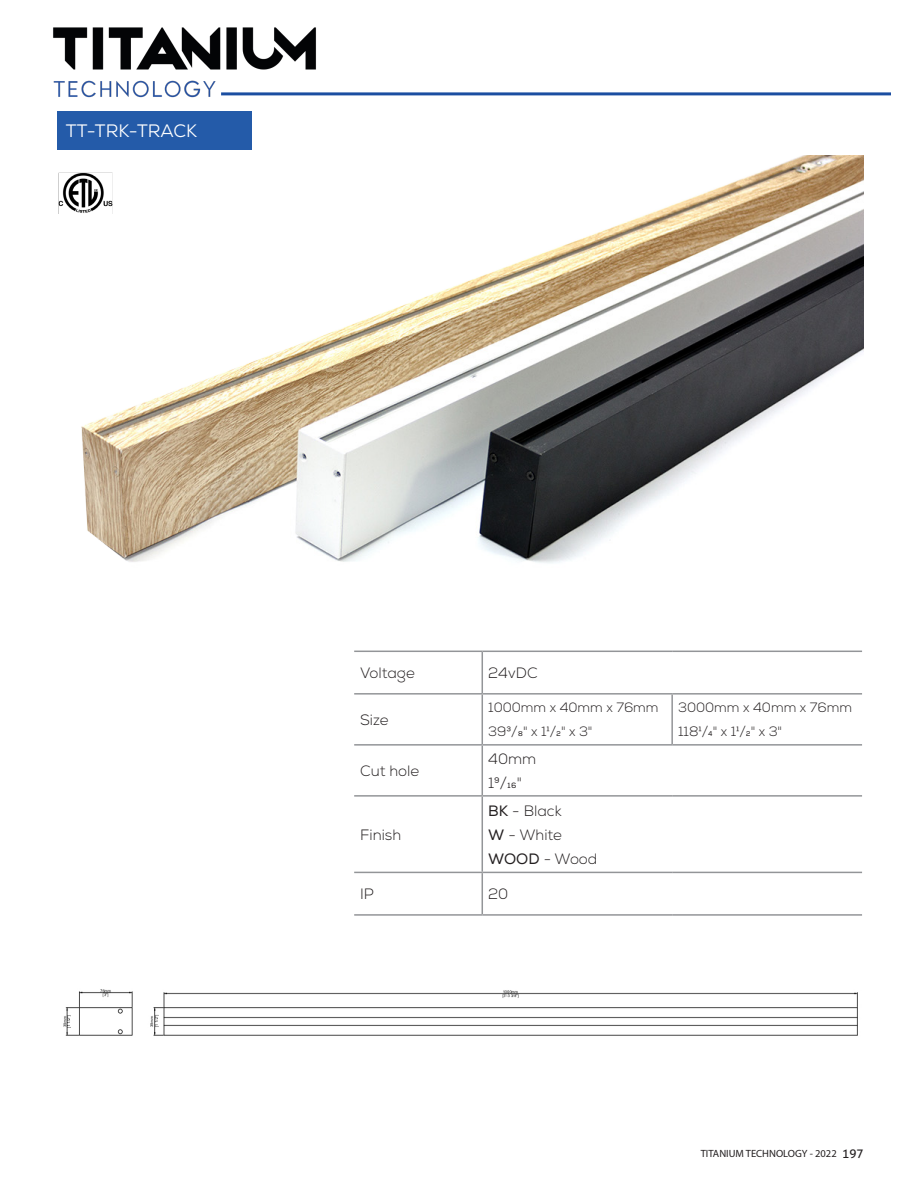
<style>
.page{position:relative;width:918px;height:1188px;background:#fff}
.page>*{position:absolute;margin:0;border:0;box-sizing:border-box;transform-origin:0 0}
.t1{font:18px "Nexa";color:#fff}
.t2{font:300 15px/24px "Nexa";color:#231f20}
.t3{font:300 13.5px/24px "Nexa";color:#231f20}
.t4{font:10.5px "Myriad Pro";color:#231f20}
.s1{font-weight:400}
.s2{font-family:"Aller";font-size:12px}
</style>
<div class="page">
<hr style="left:221px;top:92px;width:670px;height:3px;background:#1b4ea1">
<img style="left:81px;top:155px;width:783px;height:408px">
<img style="left:63px;top:989px;width:795px;height:47px">
<div style="left:57px;top:112px;width:195px;height:38px;background:#245ba9"></div>
<hr style="left:482px;top:651px;width:190px;height:1px;background:#939598">
<hr style="left:672px;top:651px;width:190px;height:1px;background:#939598">
<hr style="left:482px;top:693px;width:190px;height:2px;background:#939598">
<hr style="left:482px;top:744px;width:190px;height:2px;background:#939598">
<hr style="left:482px;top:795px;width:190px;height:2px;background:#939598">
<hr style="left:672px;top:795px;width:190px;height:2px;background:#939598">
<hr style="left:482px;top:872px;width:190px;height:1px;background:#939598">
<hr style="left:672px;top:872px;width:190px;height:1px;background:#939598">
<hr style="left:482px;top:914px;width:190px;height:2px;background:#939598">
<hr style="left:672px;top:914px;width:190px;height:2px;background:#939598">
<hr style="left:672px;top:693px;width:190px;height:2px;background:#939598">
<hr style="left:671px;top:695px;width:2px;height:49px;background:#939598">
<hr style="left:672px;top:744px;width:190px;height:2px;background:#939598">
<hr style="left:354px;top:651px;width:128px;height:1px;background:#939598">
<hr style="left:482px;top:652px;width:1px;height:41px;background:#939598">
<hr style="left:354px;top:693px;width:128px;height:2px;background:#939598">
<hr style="left:482px;top:695px;width:1px;height:49px;background:#939598">
<hr style="left:354px;top:744px;width:128px;height:2px;background:#939598">
<hr style="left:482px;top:746px;width:1px;height:49px;background:#939598">
<hr style="left:354px;top:795px;width:128px;height:2px;background:#939598">
<hr style="left:482px;top:797px;width:1px;height:75px;background:#939598">
<hr style="left:354px;top:872px;width:128px;height:1px;background:#939598">
<hr style="left:482px;top:873px;width:1px;height:41px;background:#939598">
<hr style="left:354px;top:914px;width:128px;height:2px;background:#939598">
<img style="left:58px;top:172px;width:55px;height:42px">
<img style="left:53px;top:27px;width:287px;height:71px">
<p class="t1" style="left:66px;top:120px;width:133px">TT-TRK-TRACK</p>
<p class="t2" style="left:360px;top:661px;width:56px">Voltage</p>
<p class="t2" style="left:488px;top:661px;width:51px">24vDC</p>
<p class="t2" style="left:360px;top:708px;width:30px">Size</p>
<p class="t3" style="left:488px;top:696px;width:172px">1000mm x 40mm x 76mm<br>393/8" x 11/2" x 3"</p>
<p class="t3" style="left:678px;top:696px;width:175px">3000mm x 40mm x 76mm<br>1181/4" x 11/2" x 3"</p>
<p class="t2" style="left:360px;top:759px;width:61px">Cut hole</p>
<p class="t2" style="left:360px;top:823px;width:43px">Finish</p>
<p class="t2" style="left:488px;top:747px;width:49px">40mm<br>19/16"</p>
<p class="t2" style="left:488px;top:799px;width:111px"><span class="s1">BK</span> - Black<br><span class="s1">W</span> - White<br><span class="s1">WOOD</span> - Wood</p>
<p class="t2" style="left:360px;top:883px;width:15px">IP</p>
<p class="t2" style="left:488px;top:883px;width:22px">20</p>
<p class="t4" style="left:701px;top:1147px;width:164px">TITANIUM TECHNOLOGY - 2022 <span class="s2">197</span></p>
</div>
